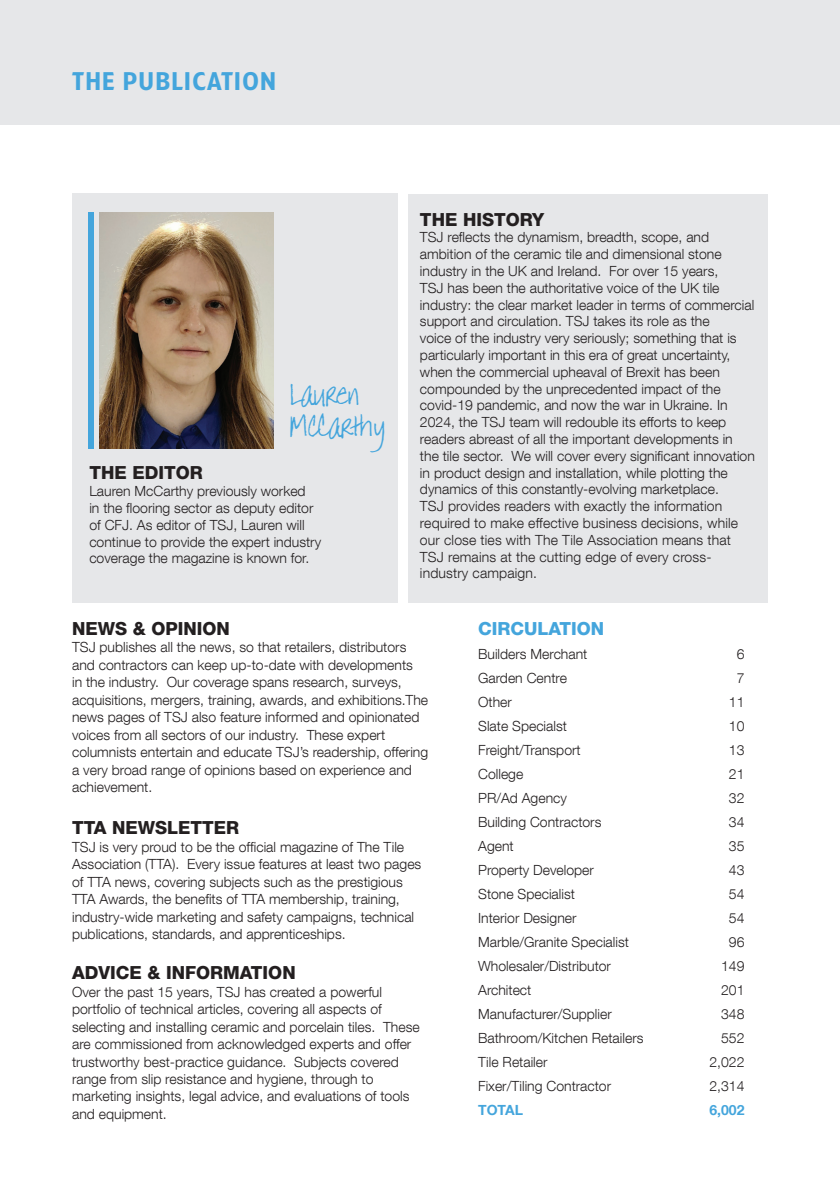
<style>
.page{position:relative;width:840px;height:1191px;background:#fff}
.page>*{position:absolute;margin:0;border:0;box-sizing:border-box;transform-origin:0 0}
.t1{font:34px/32px "Annie BTN";color:#44a5dc}
.t2{font:600 24px "TF Forever";letter-spacing:.05em;color:#44a5dc}
.t3{font:800 18px "Helvetica Neue LT Com";color:#231f20}
.t4{font:800 18px "Helvetica Neue LT Com";color:#44a5dc}
.t5{font:300 14px/16.8px "Helvetica Neue LT Com";color:#231f20}
.t6{font:700 14px "Helvetica Neue LT Com";color:#44a5dc}
</style>
<div class="page">
<div style="left:0;top:0;width:839px;height:125px;background:#e6e7e9"></div>
<div style="left:72px;top:193px;width:325px;height:409px;background:#e6e7e9"></div>
<div style="left:408px;top:194px;width:359px;height:408px;background:#e6e7e9"></div>
<img style="left:99px;top:213px;width:174px;height:236px">
<div style="left:88px;top:213px;width:6px;height:236px;background:#44a5dc"></div>
<h2 class="t2" style="left:72px;top:67px;width:205px">THE PUBLICATION</h2>
<h1 class="t1" style="left:289px;top:377px;width:98px">LAUREN<br>MCCARTHY</h1>
<p class="t3" style="left:89px;top:462px;width:115px">THE EDITOR</p>
<p class="t5" style="left:89px;top:482px;width:233px">Lauren McCarthy previously worked<br>in the flooring sector as deputy editor of CFJ. As editor of TSJ, Lauren will continue to provide the expert industry coverage the magazine is known for.</p>
<p class="t3" style="left:420px;top:208px;width:126px">THE HISTORY</p>
<p class="t5" style="left:420px;top:229px;width:336px">TSJ reflects the dynamism, breadth, scope, and ambition of the ceramic tile and dimensional stone industry in the UK and Ireland. For over 15 years,<br>TSJ has been the authoritative voice of the UK tile industry: the clear market leader in terms of commercial support and circulation. TSJ takes its role as the<br>voice of the industry very seriously; something that is particularly important in this era of great uncertainty, when the commercial upheaval of Brexit has been compounded by the unprecedented impact of the covid-19 pandemic, and now the war in Ukraine. In 2024, the TSJ team will redouble its efforts to keep readers abreast of all the important developments in the tile sector. We will cover every significant innovation in product design and installation, while plotting the dynamics of this constantly-evolving marketplace.<br>TSJ provides readers with exactly the information required to make effective business decisions, while our close ties with The Tile Association means that TSJ remains at the cutting edge of every cross&shy;industry campaign.</p>
<p class="t3" style="left:72px;top:618px;width:159px">NEWS &amp; OPINION</p>
<p class="t5" style="left:72px;top:638px;width:357px;line-height:17.4px">TSJ publishes all the news, so that retailers, distributors and contractors can keep up-to-date with developments<br>in the industry. Our coverage spans research, surveys, acquisitions, mergers, training, awards, and exhibitions.The news pages of TSJ also feature informed and opinionated voices from all sectors of our industry. These expert columnists entertain and educate TSJ’s readership, offering a very broad range of opinions based on experience and achievement.</p>
<p class="t3" style="left:72px;top:817px;width:169px">TTA NEWSLETTER</p>
<p class="t5" style="left:72px;top:838px;width:350px;line-height:17.4px">TSJ is very proud to be the official magazine of The Tile Association (TTA). Every issue features at least two pages of TTA news, covering subjects such as the prestigious TTA Awards, the benefits of TTA membership, training, industry-wide marketing and safety campaigns, technical publications, standards, and apprenticeships.</p>
<p class="t3" style="left:72px;top:962px;width:225px">ADVICE &amp; INFORMATION</p>
<p class="t5" style="left:72px;top:982px;width:349px;line-height:17.4px">Over the past 15 years, TSJ has created a powerful portfolio of technical articles, covering all aspects of selecting and installing ceramic and porcelain tiles. These are commissioned from acknowledged experts and offer trustworthy best-practice guidance. Subjects covered range from slip resistance and hygiene, through to marketing insights, legal advice, and evaluations of tools and equipment.</p>
<p class="t4" style="left:478px;top:618px;width:128px">CIRCULATION</p>
<p class="t5" style="left:478px;top:645px;width:111px">Builders Merchant</p>
<p class="t5" style="left:736px;top:645px;width:9px">6</p>
<p class="t5" style="left:478px;top:669px;width:90px">Garden Centre</p>
<p class="t5" style="left:736px;top:669px;width:9px">7</p>
<p class="t5" style="left:478px;top:693px;width:35px">Other</p>
<p class="t5" style="left:728px;top:693px;width:17px">11</p>
<p class="t5" style="left:478px;top:717px;width:90px">Slate Specialst</p>
<p class="t5" style="left:728px;top:717px;width:17px">10</p>
<p class="t5" style="left:478px;top:741px;width:104px">Freight/Transport</p>
<p class="t5" style="left:728px;top:741px;width:17px">13</p>
<p class="t5" style="left:478px;top:765px;width:47px">College</p>
<p class="t5" style="left:728px;top:765px;width:17px">21</p>
<p class="t5" style="left:478px;top:789px;width:90px">PR/Ad Agency</p>
<p class="t5" style="left:728px;top:789px;width:17px">32</p>
<p class="t5" style="left:478px;top:813px;width:125px">Building Contractors</p>
<p class="t5" style="left:728px;top:813px;width:17px">34</p>
<p class="t5" style="left:478px;top:837px;width:37px">Agent</p>
<p class="t5" style="left:728px;top:837px;width:17px">35</p>
<p class="t5" style="left:478px;top:861px;width:117px">Property Developer</p>
<p class="t5" style="left:728px;top:861px;width:17px">43</p>
<p class="t5" style="left:478px;top:885px;width:98px">Stone Specialist</p>
<p class="t5" style="left:728px;top:885px;width:17px">54</p>
<p class="t5" style="left:478px;top:909px;width:100px">Interior Designer</p>
<p class="t5" style="left:728px;top:909px;width:17px">54</p>
<p class="t5" style="left:478px;top:933px;width:152px">Marble/Granite Specialist</p>
<p class="t5" style="left:728px;top:933px;width:17px">96</p>
<p class="t5" style="left:478px;top:957px;width:134px">Wholesaler/Distributor</p>
<p class="t5" style="left:720px;top:957px;width:25px">149</p>
<p class="t5" style="left:478px;top:981px;width:55px">Architect</p>
<p class="t5" style="left:720px;top:981px;width:25px">201</p>
<p class="t5" style="left:478px;top:1005px;width:135px">Manufacturer/Supplier</p>
<p class="t5" style="left:720px;top:1005px;width:25px">348</p>
<p class="t5" style="left:478px;top:1029px;width:167px">Bathroom/Kitchen Retailers</p>
<p class="t5" style="left:720px;top:1029px;width:25px">552</p>
<p class="t5" style="left:478px;top:1053px;width:71px">Tile Retailer</p>
<p class="t5" style="left:709px;top:1053px;width:37px">2,022</p>
<p class="t5" style="left:478px;top:1077px;width:134px">Fixer/Tiling Contractor</p>
<p class="t5" style="left:709px;top:1077px;width:37px">2,314</p>
<p class="t6" style="left:478px;top:1101px;width:46px">TOTAL</p>
<p class="t6" style="left:709px;top:1101px;width:37px">6,002</p>
</div>
